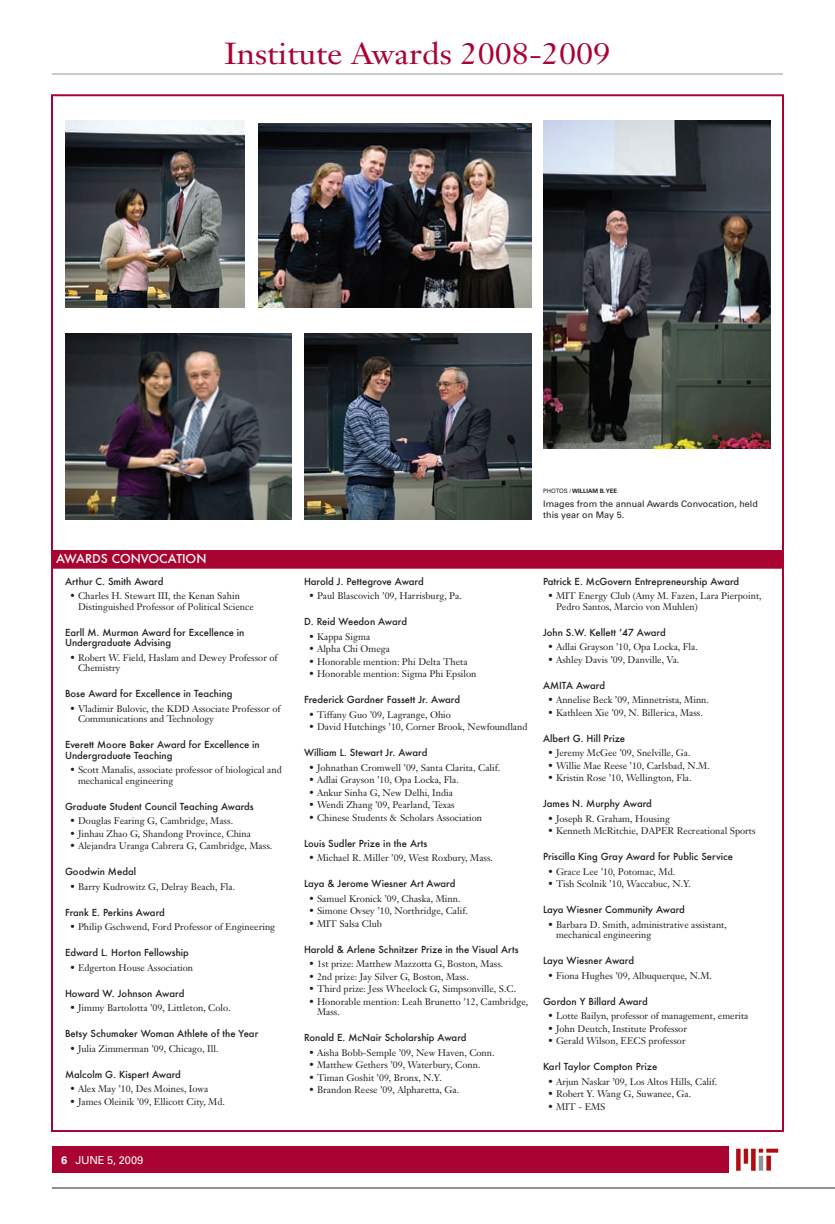
<style>
.page{position:relative;width:835px;height:1224px;background:#fff}
.page>*{position:absolute;margin:0;border:0;box-sizing:border-box;transform-origin:0 0}
.Body_copy{font:30px "Janson Text";color:#a90332;scale:1.1 1}
.Headers{font:500 12px "Futura";color:#fff}
.Headline_2{font:11px "Univers";letter-spacing:-.02em;color:#fff}
.department_hometown{font:9.5px/10.5px "Janson Text";color:#231f20}
.Award_name{font:500 9.5px/10.5px "Futura";color:#231f20}
.t1{font:9px/10.8px "Univers";color:#231f20}
.Photo_attrbution{font:700 6px "Univers";color:#231f20}
.s1{font-weight:700}
.s2{font-weight:400}
</style>
<div class="page">
<hr style="left:52px;top:1188px;width:783px;height:1px;background:#231f20">
<div style="left:52px;top:1146px;width:677px;height:27px;background:#a90332"></div>
<hr style="left:52px;top:74px;width:731px;height:1px;background:#939598">
<img style="left:736px;top:1148px;width:42px;height:23px">
<div style="left:52px;top:550px;width:731px;height:19px;background:#a90332"></div>
<img style="left:65px;top:333px;width:227px;height:187px">
<img style="left:65px;top:121px;width:180px;height:187px">
<img style="left:304px;top:333px;width:227px;height:187px">
<img style="left:259px;top:123px;width:272px;height:185px">
<img style="left:543px;top:121px;width:227px;height:327px">
<p class="Body_copy" style="left:225px;top:35px;width:352px">Institute Awards 2008-2009</p>
<p class="Headers" style="left:56px;top:550px;width:152px">AWARDS CONVOCATION</p>
<p class="Award_name" style="left:65px;top:576px;width:100px">Arthur C. Smith Award</p>
<p class="department_hometown" style="left:78px;top:591px;width:177px;text-indent:-8px">• Charles H. Stewart III, the Kenan Sahin<br>Distinguished Professor of Political Science</p>
<p class="Award_name" style="left:65px;top:627px;width:181px">Earll M. Murman Award for Excellence in<br>Undergraduate Advising</p>
<p class="department_hometown" style="left:78px;top:652px;width:201px;text-indent:-8px">• Robert W. Field, Haslam and Dewey Professor of<br>Chemistry</p>
<p class="Award_name" style="left:65px;top:688px;width:169px">Bose Award for Excellence in Teaching</p>
<p class="department_hometown" style="left:78px;top:703px;width:204px;text-indent:-8px">• Vladimir Bulovic, the KDD Associate Professor of<br>Communications and Technology</p>
<p class="Award_name" style="left:65px;top:739px;width:196px">Everett Moore Baker Award for Excellence in<br>Undergraduate Teaching</p>
<p class="department_hometown" style="left:78px;top:765px;width:205px;text-indent:-8px">• Scott Manalis, associate professor of biological and mechanical engineering</p>
<p class="Award_name" style="left:65px;top:801px;width:190px">Graduate Student Council Teaching Awards</p>
<p class="department_hometown" style="left:70px;top:816px;width:165px">• Douglas Fearing G, Cambridge, Mass.</p>
<p class="department_hometown" style="left:70px;top:828px;width:183px">• Jinhau Zhao G, Shandong Province, China</p>
<p class="department_hometown" style="left:70px;top:841px;width:204px">• Alejandra Uranga Cabrera G, Cambridge, Mass.</p>
<p class="Award_name" style="left:65px;top:866px;width:73px">Goodwin Medal</p>
<p class="department_hometown" style="left:70px;top:881px;width:167px">• Barry Kudrowitz G, Delray Beach, Fla.</p>
<p class="Award_name" style="left:65px;top:907px;width:101px">Frank E. Perkins Award</p>
<p class="department_hometown" style="left:70px;top:922px;width:207px">• Philip Gschwend, Ford Professor of Engineering</p>
<p class="Award_name" style="left:65px;top:947px;width:125px">Edward L. Horton Fellowship</p>
<p class="department_hometown" style="left:70px;top:962px;width:125px">• Edgerton House Association</p>
<p class="Award_name" style="left:65px;top:988px;width:121px">Howard W. Johnson Award</p>
<p class="department_hometown" style="left:70px;top:1003px;width:162px">• Jimmy Bartolotta ’09, Littleton, Colo.</p>
<p class="Award_name" style="left:65px;top:1028px;width:195px">Betsy Schumaker Woman Athlete of the Year</p>
<p class="department_hometown" style="left:70px;top:1043px;width:150px">• Julia Zimmerman ’09, Chicago, Ill.</p>
<p class="Award_name" style="left:65px;top:1069px;width:117px">Malcolm G. Kispert Award</p>
<p class="department_hometown" style="left:70px;top:1084px;width:140px">• Alex May ’10, Des Moines, Iowa</p>
<p class="department_hometown" style="left:70px;top:1096px;width:156px">• James Oleinik ’09, Ellicott City, Md.</p>
<p class="Headline_2" style="left:61px;top:1153px;width:84px"><span class="s1">6</span> JUNE 5, 2009</p>
<p class="Photo_attrbution" style="left:543px;top:488px;width:75px"><span class="s2">PHOTOS /</span> WILLIAM B. YEE</p>
<p class="t1" style="left:543px;top:499px;width:216px">Images from the annual Awards Convocation, held this year on May 5.</p>
<p class="Award_name" style="left:304px;top:576px;width:121px">Harold J. Pettegrove Award</p>
<p class="department_hometown" style="left:309px;top:591px;width:154px">• Paul Blascovich ’09, Harrisburg, Pa.</p>
<p class="Award_name" style="left:304px;top:616px;width:105px">D. Reid Weedon Award</p>
<p class="department_hometown" style="left:309px;top:631px;width:63px">• Kappa Sigma</p>
<p class="department_hometown" style="left:309px;top:644px;width:83px">• Alpha Chi Omega</p>
<p class="department_hometown" style="left:309px;top:656px;width:160px">• Honorable mention: Phi Delta Theta</p>
<p class="department_hometown" style="left:309px;top:669px;width:169px">• Honorable mention: Sigma Phi Epsilon</p>
<p class="Award_name" style="left:304px;top:694px;width:158px">Frederick Gardner Fassett Jr. Award</p>
<p class="department_hometown" style="left:309px;top:709px;width:144px">• Tiffany Guo ’09, Lagrange, Ohio</p>
<p class="department_hometown" style="left:309px;top:722px;width:220px">• David Hutchings ’10, Corner Brook, Newfoundland</p>
<p class="Award_name" style="left:304px;top:747px;width:125px">William L. Stewart Jr. Award</p>
<p class="department_hometown" style="left:309px;top:762px;width:193px">• Johnathan Cromwell ’09, Santa Clarita, Calif.</p>
<p class="department_hometown" style="left:309px;top:775px;width:151px">• Adlai Grayson ’10, Opa Locka, Fla.</p>
<p class="department_hometown" style="left:309px;top:787px;width:145px">• Ankur Sinha G, New Delhi, India</p>
<p class="department_hometown" style="left:309px;top:800px;width:147px">• Wendi Zhang ’09, Pearland, Texas</p>
<p class="department_hometown" style="left:309px;top:812px;width:175px">• Chinese Students &amp; Scholars Association</p>
<p class="Award_name" style="left:304px;top:838px;width:125px">Louis Sudler Prize in the Arts</p>
<p class="department_hometown" style="left:309px;top:853px;width:186px">• Michael R. Miller ’09, West Roxbury, Mass.</p>
<p class="Award_name" style="left:304px;top:878px;width:153px">Laya &amp; Jerome Wiesner Art Award</p>
<p class="department_hometown" style="left:309px;top:893px;width:153px">• Samuel Kronick ’09, Chaska, Minn.</p>
<p class="department_hometown" style="left:309px;top:906px;width:160px">• Simone Ovsey ’10, Northridge, Calif.</p>
<p class="department_hometown" style="left:309px;top:918px;width:74px">• MIT Salsa Club</p>
<p class="Award_name" style="left:304px;top:944px;width:216px">Harold &amp; Arlene Schnitzer Prize in the Visual Arts</p>
<p class="department_hometown" style="left:309px;top:959px;width:196px">• 1st prize: Matthew Mazzotta G, Boston, Mass.</p>
<p class="department_hometown" style="left:309px;top:971px;width:161px">• 2nd prize: Jay Silver G, Boston, Mass.</p>
<p class="department_hometown" style="left:309px;top:984px;width:209px">• Third prize: Jess Wheelock G, Simpsonville, S.C.</p>
<p class="department_hometown" style="left:317px;top:996px;width:213px;text-indent:-8px">• Honorable mention: Leah Brunetto ’12, Cambridge,<br>Mass.</p>
<p class="Award_name" style="left:304px;top:1032px;width:164px">Ronald E. McNair Scholarship Award</p>
<p class="department_hometown" style="left:309px;top:1047px;width:187px">• Aisha Bobb-Semple ’09, New Haven, Conn.</p>
<p class="department_hometown" style="left:309px;top:1060px;width:173px">• Matthew Gethers ’09, Waterbury, Conn.</p>
<p class="department_hometown" style="left:309px;top:1072px;width:134px">• Timan Goshit ’09, Bronx, N.Y.</p>
<p class="department_hometown" style="left:309px;top:1085px;width:152px">• Brandon Reese ’09, Alpharetta, Ga.</p>
<p class="Award_name" style="left:543px;top:576px;width:198px">Patrick E. McGovern Entrepreneurship Award</p>
<p class="department_hometown" style="left:556px;top:591px;width:207px;text-indent:-8px">• MIT Energy Club (Amy M. Fazen, Lara Pierpoint,<br>Pedro Santos, Marcio von Muhlen)</p>
<p class="Award_name" style="left:543px;top:627px;width:124px">John S.W. Kellett ’47 Award</p>
<p class="department_hometown" style="left:548px;top:642px;width:151px">• Adlai Grayson ’10, Opa Locka, Fla.</p>
<p class="department_hometown" style="left:548px;top:654px;width:133px">• Ashley Davis ’09, Danville, Va.</p>
<p class="Award_name" style="left:543px;top:680px;width:64px">AMITA Award</p>
<p class="department_hometown" style="left:548px;top:695px;width:163px">• Annelise Beck ’09, Minnetrista, Minn.</p>
<p class="department_hometown" style="left:548px;top:707px;width:156px">• Kathleen Xie ’09, N. Billerica, Mass.</p>
<p class="Award_name" style="left:543px;top:733px;width:84px">Albert G. Hill Prize</p>
<p class="department_hometown" style="left:548px;top:748px;width:144px">• Jeremy McGee ’09, Snelville, Ga.</p>
<p class="department_hometown" style="left:548px;top:760px;width:163px">• Willie Mae Reese ’10, Carlsbad, N.M.</p>
<p class="department_hometown" style="left:548px;top:773px;width:145px">• Kristin Rose ’10, Wellington, Fla.</p>
<p class="Award_name" style="left:543px;top:798px;width:110px">James N. Murphy Award</p>
<p class="department_hometown" style="left:548px;top:813px;width:123px">• Joseph R. Graham, Housing</p>
<p class="department_hometown" style="left:548px;top:826px;width:209px">• Kenneth McRitchie, DAPER Recreational Sports</p>
<p class="Award_name" style="left:543px;top:851px;width:191px">Priscilla King Gray Award for Public Service</p>
<p class="department_hometown" style="left:548px;top:866px;width:129px">• Grace Lee ’10, Potomac, Md.</p>
<p class="department_hometown" style="left:548px;top:879px;width:145px">• Tish Scolnik ’10, Waccabuc, N.Y.</p>
<p class="Award_name" style="left:543px;top:904px;width:143px">Laya Wiesner Community Award</p>
<p class="department_hometown" style="left:556px;top:919px;width:172px;text-indent:-8px">• Barbara D. Smith, administrative assistant, mechanical engineering</p>
<p class="Award_name" style="left:543px;top:955px;width:93px">Laya Wiesner Award</p>
<p class="department_hometown" style="left:548px;top:970px;width:166px">• Fiona Hughes ’09, Albuquerque, N.M.</p>
<p class="Award_name" style="left:543px;top:996px;width:106px">Gordon Y Billard Award</p>
<p class="department_hometown" style="left:548px;top:1011px;width:202px">• Lotte Bailyn, professor of management, emerita</p>
<p class="department_hometown" style="left:548px;top:1023px;width:141px">• John Deutch, Institute Professor</p>
<p class="department_hometown" style="left:548px;top:1036px;width:139px">• Gerald Wilson, EECS professor</p>
<p class="Award_name" style="left:543px;top:1061px;width:116px">Karl Taylor Compton Prize</p>
<p class="department_hometown" style="left:548px;top:1076px;width:171px">• Arjun Naskar ’09, Los Altos Hills, Calif.</p>
<p class="department_hometown" style="left:548px;top:1089px;width:145px">• Robert Y. Wang G, Suwanee, Ga.</p>
<p class="department_hometown" style="left:548px;top:1101px;width:59px">• MIT - EMS</p>
</div>
